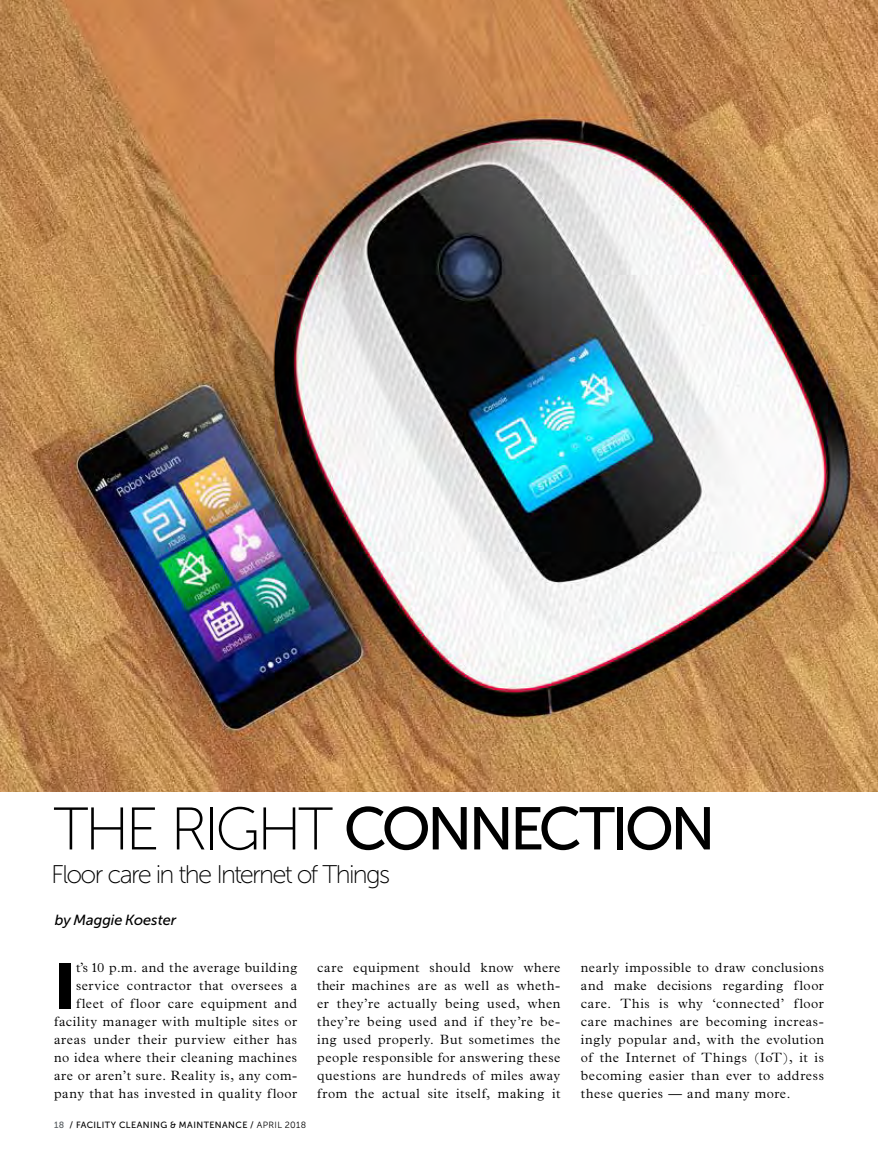
<style>
.page{position:relative;width:878px;height:1175px;background:#fff}
.page>*{position:absolute;margin:0;border:0;box-sizing:border-box;transform-origin:0 0}
.t1{font:63.9px "Museo Sans 900";color:#000}
.t2{font:60px "Museo Sans 500";letter-spacing:-.065em;color:#000}
.t3{font:25.5px "Museo Sans 100";letter-spacing:-.07em;color:#000}
.t4{font:italic 14.7px "Museo Sans 500";letter-spacing:-.005em;color:#000}
.t5{font:300 13.5px/18px "M Plantin";letter-spacing:.04em;color:#000;text-align:justify}
.t6{font:9px "Museo Sans 500";letter-spacing:.045em;color:#000}
.s1{font-family:"Museo Sans 100"}
.s2{color:#545a5e}
.s3{font-family:"Museo Sans 300"}
</style>
<div class="page">
<img style="left:0;top:0;width:878px;height:791px">
<h2 class="t2" style="left:53px;top:796px;width:663px"><span class="s1">THE RIGHT</span> CONNECTION</h2>
<h3 class="t3" style="left:51px;top:860px;width:340px">Floor care in the Internet of Things</h3>
<p class="t4" style="left:55px;top:911px;width:123px">by Maggie Koester</p>
<h1 class="t1" style="left:54px;top:949px;width:23px">I</h1>
<p class="t5" style="left:54px;top:958px;width:245px;text-align:right">t’s 10 p.m. and the average building service contractor that oversees a fleet of floor care equipment and facility manager with multiple sites or areas under their purview either has no idea where their cleaning machines are or aren’t sure. Reality is, any com&shy;pany that has invested in quality floor</p>
<p class="t5" style="left:317px;top:958px;width:245px">care equipment should know where their machines are as well as wheth&shy;er they’re actually being used, when they’re being used and if they’re be&shy;ing used properly. But sometimes the people responsible for answering these questions are hundreds of miles away from the actual site itself, making it</p>
<p class="t5" style="left:581px;top:958px;width:245px">nearly impossible to draw conclusions and make decisions regarding floor care. This is why ‘connected’ floor care machines are becoming increas&shy;ingly popular and, with the evolution of the Internet of Things (IoT), it is becoming easier than ever to address these queries — and many more.</p>
<p class="t6" style="left:54px;top:1119px;width:254px"><span class="s2">18</span> / FACILITY CLEANING &amp; MAINTENANCE / <span class="s3">APRIL 2018</span></p>
</div>
